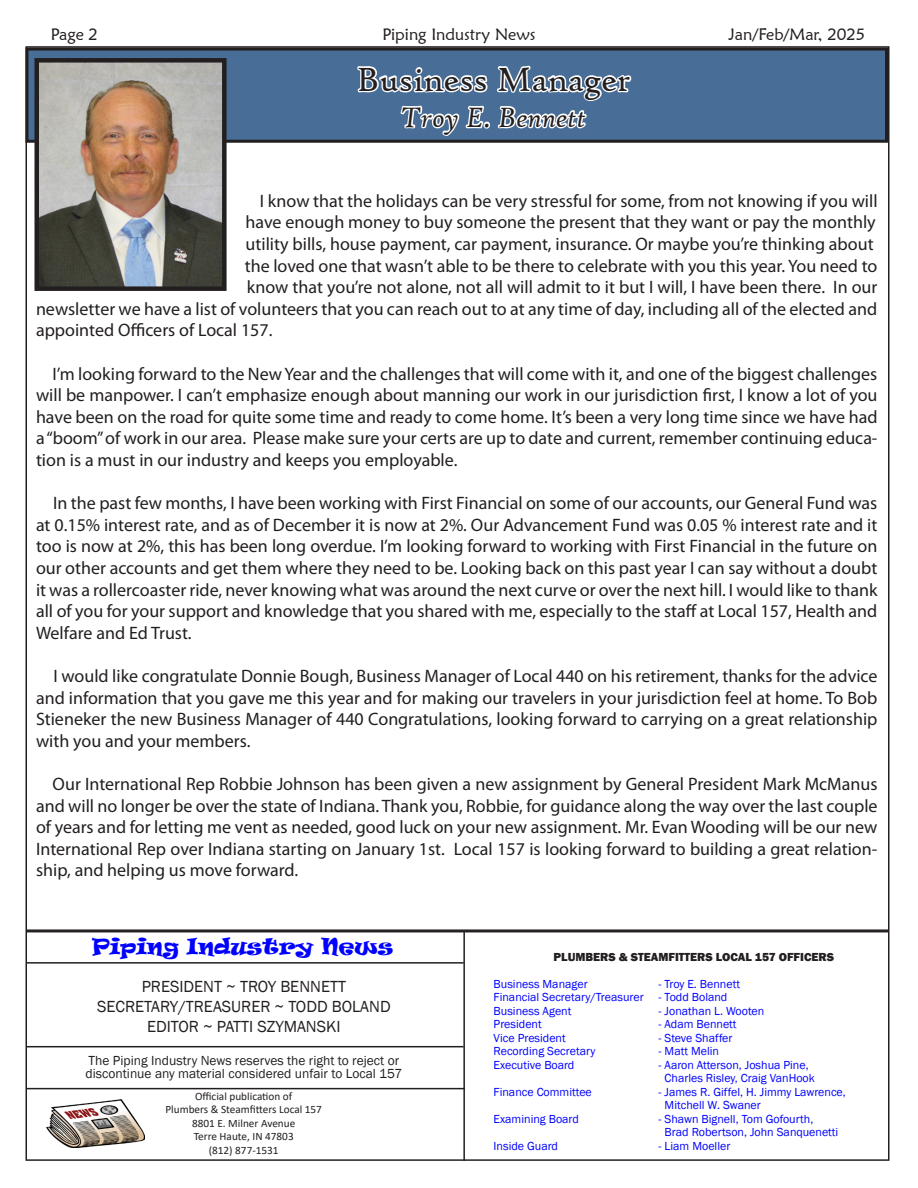
<style>
.page{position:relative;width:918px;height:1188px;background:#fff}
.page>*{position:absolute;margin:0;border:0;box-sizing:border-box;transform-origin:0 0}
.t1{font:36px "High Tower Text";color:#231f20}
.t2{font:italic 30px "High Tower Text";color:#231f20}
.t3{font:21px "Ravie";color:#00f}
.t4{font:18px/21.6px "Myriad Pro";color:#231f20;text-align:justify}
.t5{font:16.5px "Franklin Gothic";color:#231f20}
.t6{font:16.5px "Maiandra GD";color:#231f20}
.t7{font:13.5px "Franklin Gothic";color:#231f20}
.t8{font:12px "Franklin Gothic";color:#00f}
.t9{font:800 12px "Franklin Gothic";color:#231f20}
.t10{font:11.25px "Calibri";color:#231f20}
</style>
<div class="page">
<div style="left:27px;top:49px;width:859px;height:92px;background:#486e98"></div>
<div style="left:26px;top:48px;width:862px;height:95px;border:3px solid #231f20"></div>
<div style="left:26px;top:931px;width:864px;height:230px;border:2px solid #231f20"></div>
<hr style="left:463px;top:931px;width:2px;height:230px;background:#231f20">
<hr style="left:27px;top:962px;width:437px;height:2px;background:#231f20">
<hr style="left:27px;top:1046px;width:437px;height:1px;background:#231f20">
<hr style="left:27px;top:1088px;width:438px;height:1px;background:#231f20">
<img style="left:47px;top:1100px;width:97px;height:48px">
<svg style="left:355px;top:46px;width:278px;height:97px"></svg>
<img style="left:40px;top:63px;width:182px;height:223px">
<div style="left:35px;top:58px;width:192px;height:233px;border:4px solid #231f20"></div>
<p class="t6" style="left:51px;top:24px;width:49px">Page 2</p>
<p class="t6" style="left:382px;top:24px;width:155px">Piping Industry News</p>
<p class="t6" style="left:728px;top:24px;width:138px">Jan/Feb/Mar, 2025</p>
<p class="t1" style="left:357px;top:58px;width:276px">Business Manager</p>
<p class="t2" style="left:401px;top:100px;width:187px">Troy E. Bennett</p>
<p class="t4" style="left:260px;top:190px;width:619px">I know that the holidays can be very stressful for some, from not knowing if you will</p>
<p class="t4" style="left:246px;top:211px;width:632px">have enough money to buy someone the present that they want or pay the monthly</p>
<p class="t4" style="left:246px;top:233px;width:630px">utility bills, house payment, car payment, insurance. Or maybe you’re thinking about</p>
<p class="t4" style="left:245px;top:255px;width:634px">the loved one that wasn’t able to be there to celebrate with you this year. You need to</p>
<p class="t4" style="left:36px;top:276px;width:843px;text-indent:211px">know that you’re not alone, not all will admit to it but I will, I have been there. In our newsletter we have a list of volunteers that you can reach out to at any time of day, including all of the elected and appointed Officers of Local 157.</p>
<p class="t4" style="left:36px;top:363px;width:843px;text-indent:17px">I’m looking forward to the New Year and the challenges that will come with it, and one of the biggest challenges will be manpower. I can’t emphasize enough about manning our work in our jurisdiction first, I know a lot of you have been on the road for quite some time and ready to come home. It’s been a very long time since we have had a “boom” of work in our area. Please make sure your certs are up to date and current, remember continuing educa&shy;tion is a must in our industry and keeps you employable.</p>
<p class="t4" style="left:36px;top:492px;width:843px;text-indent:17px">In the past few months, I have been working with First Financial on some of our accounts, our General Fund was at 0.15% interest rate, and as of December it is now at 2%. Our Advancement Fund was 0.05 % interest rate and it too is now at 2%, this has been long overdue. I’m looking forward to working with First Financial in the future on our other accounts and get them where they need to be. Looking back on this past year I can say without a doubt it was a rollercoaster ride, never knowing what was around the next curve or over the next hill. I would like to thank all of you for your support and knowledge that you shared with me, especially to the staff at Local 157, Health and Welfare and Ed Trust.</p>
<p class="t4" style="left:36px;top:665px;width:843px;text-indent:18px">I would like congratulate Donnie Bough, Business Manager of Local 440 on his retirement, thanks for the advice and information that you gave me this year and for making our travelers in your jurisdiction feel at home. To Bob Stieneker the new Business Manager of 440 Congratulations, looking forward to carrying on a great relationship with you and your members.</p>
<p class="t4" style="left:36px;top:773px;width:843px;text-indent:17px">Our International Rep Robbie Johnson has been given a new assignment by General President Mark McManus and will no longer be over the state of Indiana. Thank you, Robbie, for guidance along the way over the last couple of years and for letting me vent as needed, good luck on your new assignment. Mr. Evan Wooding will be our new International Rep over Indiana starting on January 1st. Local 157 is looking forward to building a great relation&shy;ship, and helping us move forward.</p>
<p class="t3" style="left:92px;top:932px;width:303px">Piping Industry News</p>
<p class="t5" style="left:142px;top:976px;width:206px">PRESIDENT ~ TROY BENNETT</p>
<p class="t5" style="left:97px;top:996px;width:295px">SECRETARY/TREASURER ~ TODD BOLAND</p>
<p class="t5" style="left:147px;top:1016px;width:195px">EDITOR ~ PATTI SZYMANSKI</p>
<p class="t7" style="left:89px;top:1052px;width:312px">The Piping Industry News reserves the right to reject or</p>
<p class="t7" style="left:86px;top:1066px;width:318px">discontinue any material considered unfair to Local 157</p>
<p class="t10" style="left:195px;top:1088px;width:99px">Official publication of</p>
<p class="t10" style="left:165px;top:1102px;width:158px">Plumbers &amp; Steamfitters Local 157</p>
<p class="t10" style="left:192px;top:1115px;width:105px">8801 E. Milner Avenue</p>
<p class="t10" style="left:194px;top:1129px;width:101px">Terre Haute, IN 47803</p>
<p class="t10" style="left:209px;top:1142px;width:71px">(812) 877-1531</p>
<p class="t9" style="left:554px;top:949px;width:282px">PLUMBERS &amp; STEAMFITTERS LOCAL 157 OFFICERS</p>
<p class="t8" style="left:494px;top:976px;width:95px">Business Manager</p>
<p class="t8" style="left:659px;top:976px;width:83px">- Troy E. Bennett</p>
<p class="t8" style="left:494px;top:990px;width:235px">Financial Secretary/Treasurer - Todd Boland</p>
<p class="t8" style="left:494px;top:1003px;width:79px">Business Agent</p>
<p class="t8" style="left:659px;top:1003px;width:107px">- Jonathan L. Wooten</p>
<p class="t8" style="left:494px;top:1017px;width:50px">President</p>
<p class="t8" style="left:659px;top:1017px;width:79px">- Adam Bennett</p>
<p class="t8" style="left:494px;top:1030px;width:74px">Vice President</p>
<p class="t8" style="left:659px;top:1030px;width:75px">- Steve Shaffer</p>
<p class="t8" style="left:494px;top:1044px;width:103px">Recording Secretary</p>
<p class="t8" style="left:659px;top:1044px;width:62px">- Matt Melin</p>
<p class="t8" style="left:494px;top:1057px;width:82px">Executive Board</p>
<p class="t8" style="left:659px;top:1057px;width:152px">- Aaron Atterson, Joshua Pine,</p>
<p class="t8" style="left:665px;top:1071px;width:152px">Charles Risley, Craig VanHook</p>
<p class="t8" style="left:494px;top:1084px;width:100px">Finance Committee</p>
<p class="t8" style="left:659px;top:1084px;width:189px">- James R. Giffel, H. Jimmy Lawrence,</p>
<p class="t8" style="left:665px;top:1098px;width:98px">Mitchell W. Swaner</p>
<p class="t8" style="left:494px;top:1111px;width:87px">Examining Board</p>
<p class="t8" style="left:659px;top:1111px;width:156px">- Shawn Bignell, Tom Gofourth,</p>
<p class="t8" style="left:665px;top:1125px;width:175px">Brad Robertson, John Sanquenetti</p>
<p class="t8" style="left:494px;top:1138px;width:66px">Inside Guard</p>
<p class="t8" style="left:659px;top:1138px;width:73px">- Liam Moeller</p>
</div>
